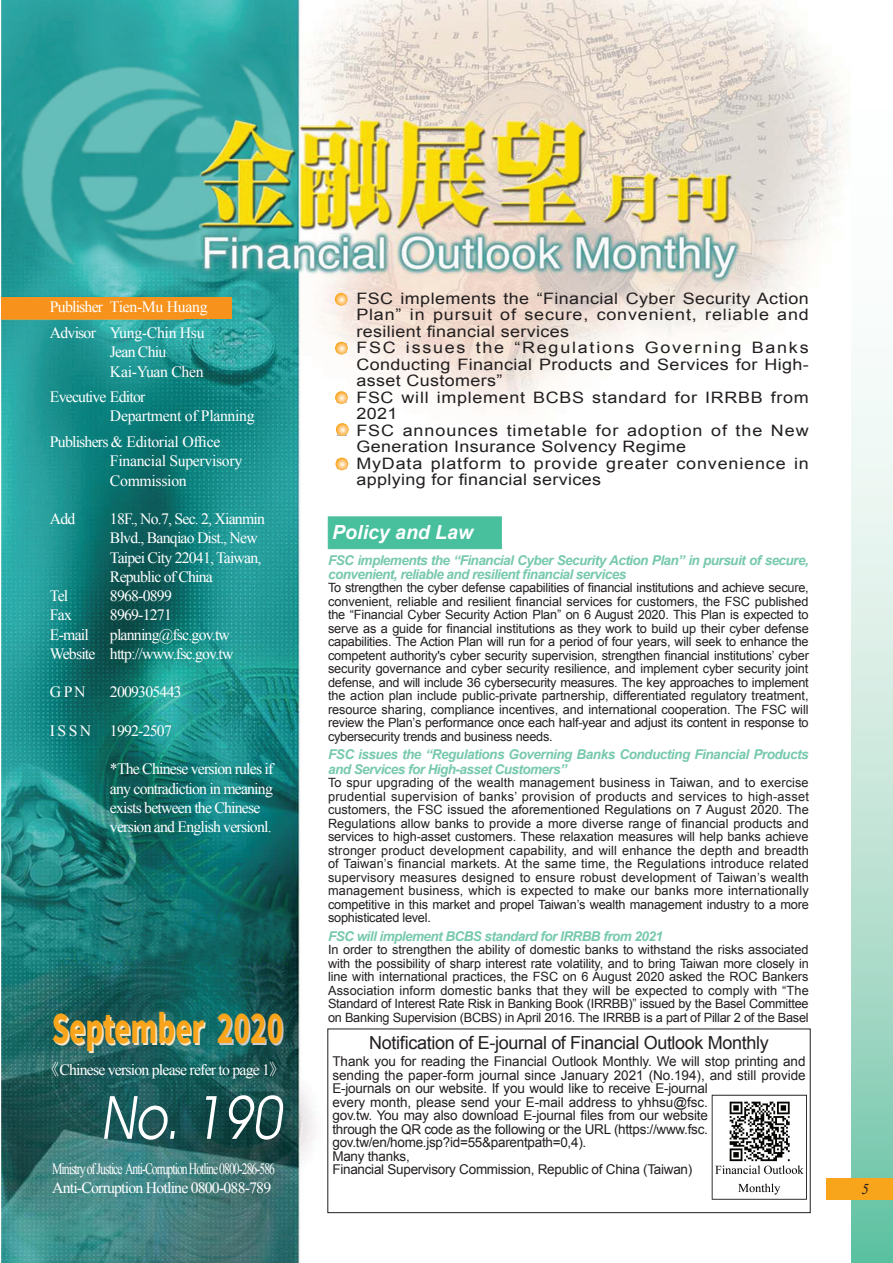
<style>
.page{position:relative;width:893px;height:1263px;background:#fff}
.page>*{position:absolute;margin:0;border:0;box-sizing:border-box;transform-origin:0 0}
.t1{font:60px "Avant Garde IT Cby BT";color:#fff;scale:.86 1}
.t2{font:900 39px "Noto Sans CJ Ktc";color:#f9a51b;scale:.7 1}
.t3{font:italic 700 19.5px "Arial";color:#fff}
.t4{font:18px "Arial";letter-spacing:-.02em;color:#231f20}
.t5{font:15.75px/16.5px "Arial";letter-spacing:.04em;color:#231f20;scale:1.14 1}
.t6{font:15.75px/19.2px "Times New Roman";letter-spacing:-.05em;color:#fff}
.t7{font:15.75px/19.2px "Times New Roman";letter-spacing:-.02em;color:#fff}
.t8{font:15.75px/19.2px "Times New Roman";letter-spacing:-.08em;color:#fff;scale:.74 1}
.t9{font:italic 15px "Times New Roman";color:#231f20}
.t10{font:13.5px/13.5px "Arial";letter-spacing:-.015em;color:#231f20}
.t11{font:italic 700 13.5px/14.2px "Arial";letter-spacing:-.04em;color:#77c9ae}
.t12{font:12.75px/13.5px "Arial";letter-spacing:-.02em;color:#231f20;text-align:justify}
.s1{font-family:"Noto Sans CJ Ktc";font-weight:300}
</style>
<div class="page">
<img style="left:1px;top:0;width:850px;height:1263px">
<svg style="left:851px;top:367px;width:42px;height:896px;background:#bde3d5"></svg>
<div style="left:826px;top:1178px;width:67px;height:21px;background:#f9a51b"></div>
<div style="left:1px;top:297px;width:231px;height:22px;background:#f7931d"></div>
<div style="left:328px;top:517px;width:174px;height:32px;background:#48bf9d"></div>
<svg style="left:335px;top:293px;width:13px;height:13px"></svg>
<div style="left:327px;top:1028px;width:484px;height:185px;border:1px solid #231f20"></div>
<img style="left:712px;top:1094px;width:95px;height:106px">
<svg style="left:335px;top:342px;width:13px;height:13px"></svg>
<svg style="left:335px;top:391px;width:13px;height:13px"></svg>
<svg style="left:336px;top:423px;width:13px;height:13px"></svg>
<svg style="left:335px;top:458px;width:13px;height:12px"></svg>
<p class="t6" style="left:50px;top:294px;width:159px;line-height:25.7px">Publisher Tien-Mu Huang<br>Advisor Yung-Chin Hsu</p>
<p class="t6" style="left:110px;top:342px;width:95px">Jean Chiu<br>Kai-Yuan Chen</p>
<p class="t7" style="left:110px;top:387px;width:146px;text-indent:-60px">Evecutive Editor<br>Department of Planning</p>
<p class="t7" style="left:110px;top:432px;width:134px;text-indent:-60px">Publishers &amp; Editorial Office<br>Financial Supervisory<br>Commission</p>
<p class="t6" style="left:50px;top:509px;width:27px">Add</p>
<p class="t6" style="left:110px;top:509px;width:157px">18F., No.7, Sec. 2, Xianmin<br>Blvd., Banqiao Dist., New<br>Taipei City 22041, Taiwan,<br>Republic of China</p>
<p class="t6" style="left:50px;top:586px;width:20px">Tel</p>
<p class="t6" style="left:110px;top:586px;width:63px">8968-0899</p>
<p class="t6" style="left:50px;top:605px;width:24px">Fax</p>
<p class="t6" style="left:110px;top:605px;width:63px">8969-1271</p>
<p class="t6" style="left:50px;top:624px;width:40px">E-mail</p>
<p class="t6" style="left:50px;top:624px;width:185px;text-align:right">planning@fsc.gov.tw<br>Website http://www.fsc.gov.tw</p>
<p class="t6" style="left:50px;top:682px;width:37px">G P N</p>
<p class="t6" style="left:110px;top:682px;width:73px">2009305443</p>
<p class="t6" style="left:50px;top:721px;width:123px">I S S N 1992-2507</p>
<p class="t6" style="left:110px;top:759px;width:165px">*The Chinese version rules if any contradiction in meaning exists between the Chinese version and English versionl.</p>
<h2 class="t2" style="left:52px;top:1007px;width:332px">September 2020</h2>
<p class="t6" style="left:43px;top:1059px;width:243px"><span class="s1">《</span>Chinese version please refer to page 1<span class="s1">》</span></p>
<h1 class="t1" style="left:101px;top:1081px;width:223px">No. 190</h1>
<p class="t8" style="left:52px;top:1159px;width:303px">Ministry of Justice Anti-Corruption Hotline 0800-286-586<br>Anti-Corruption Hotline 0800-088-789</p>
<p class="t5" style="left:356px;top:290px;width:398px">FSC implements the “Financial Cyber Security Action Plan” in pursuit of secure, convenient, reliable and resilient financial services<br>FSC issues the “Regulations Governing Banks Conducting Financial Products and Services for High&shy;asset Customers”<br>FSC will implement BCBS standard for IRRBB from 2021<br>FSC announces timetable for adoption of the New Generation Insurance Solvency Regime<br>MyData platform to provide greater convenience in applying for financial services</p>
<h3 class="t3" style="left:332px;top:520px;width:142px">Policy and Law</h3>
<p class="t11" style="left:328px;top:553px;width:482px">FSC implements the “Financial Cyber Security Action Plan” in pursuit of secure, convenient, reliable and resilient financial services</p>
<p class="t12" style="left:328px;top:581px;width:482px">To strengthen the cyber defense capabilities of financial institutions and achieve secure, convenient, reliable and resilient financial services for customers, the FSC published the “Financial Cyber Security Action Plan” on 6 August 2020. This Plan is expected to serve as a guide for financial institutions as they work to build up their cyber defense capabilities. The Action Plan will run for a period of four years, will seek to enhance the competent authority's cyber security supervision, strengthen financial institutions’ cyber security governance and cyber security resilience, and implement cyber security joint defense, and will include 36 cybersecurity measures. The key approaches to implement the action plan include public-private partnership, differentiated regulatory treatment, resource sharing, compliance incentives, and international cooperation. The FSC will review the Plan’s performance once each half-year and adjust its content in response to cybersecurity trends and business needs.</p>
<p class="t11" style="left:328px;top:748px;width:482px">FSC issues the “Regulations Governing Banks Conducting Financial Products and Services for High-asset Customers”</p>
<p class="t12" style="left:328px;top:776px;width:482px">To spur upgrading of the wealth management business in Taiwan, and to exercise prudential supervision of banks’ provision of products and services to high-asset customers, the FSC issued the aforementioned Regulations on 7 August 2020. The Regulations allow banks to provide a more diverse range of financial products and services to high-asset customers. These relaxation measures will help banks achieve stronger product development capability, and will enhance the depth and breadth of Taiwan’s financial markets. At the same time, the Regulations introduce related supervisory measures designed to ensure robust development of Taiwan’s wealth management business, which is expected to make our banks more internationally competitive in this market and propel Taiwan’s wealth management industry to a more sophisticated level.</p>
<p class="t11" style="left:328px;top:929px;width:336px">FSC will implement BCBS standard for IRRBB from 2021</p>
<p class="t12" style="left:328px;top:943px;width:482px">In order to strengthen the ability of domestic banks to withstand the risks associated with the possibility of sharp interest rate volatility, and to bring Taiwan more closely in line with international practices, the FSC on 6 August 2020 asked the ROC Bankers Association inform domestic banks that they will be expected to comply with “The Standard of Interest Rate Risk in Banking Book (IRRBB)” issued by the Basel Committee on Banking Supervision (BCBS) in April 2016. The IRRBB is a part of Pillar 2 of the Basel</p>
<h3 class="t4" style="left:369px;top:1031px;width:401px">Notification of E-journal of Financial Outlook Monthly</h3>
<p class="t10" style="left:332px;top:1055px;width:475px">Thank you for reading the Financial Outlook Monthly. We will stop printing and sending the paper-form journal since January 2021 (No.194), and still provide E-journals on our website. If you would like to receive E-journal<br>every month, please send your E-mail address to yhhsu@fsc.<br>gov.tw. You may also download E-journal files from our website<br>through the QR code as the following or the URL (https://www.fsc. gov.tw/en/home.jsp?id=55&amp;parentpath=0,4).<br>Many thanks,<br>Financial Supervisory Commission, Republic of China (Taiwan)</p>
<p class="t9" style="left:861px;top:1179px;width:9px">5</p>
</div>
